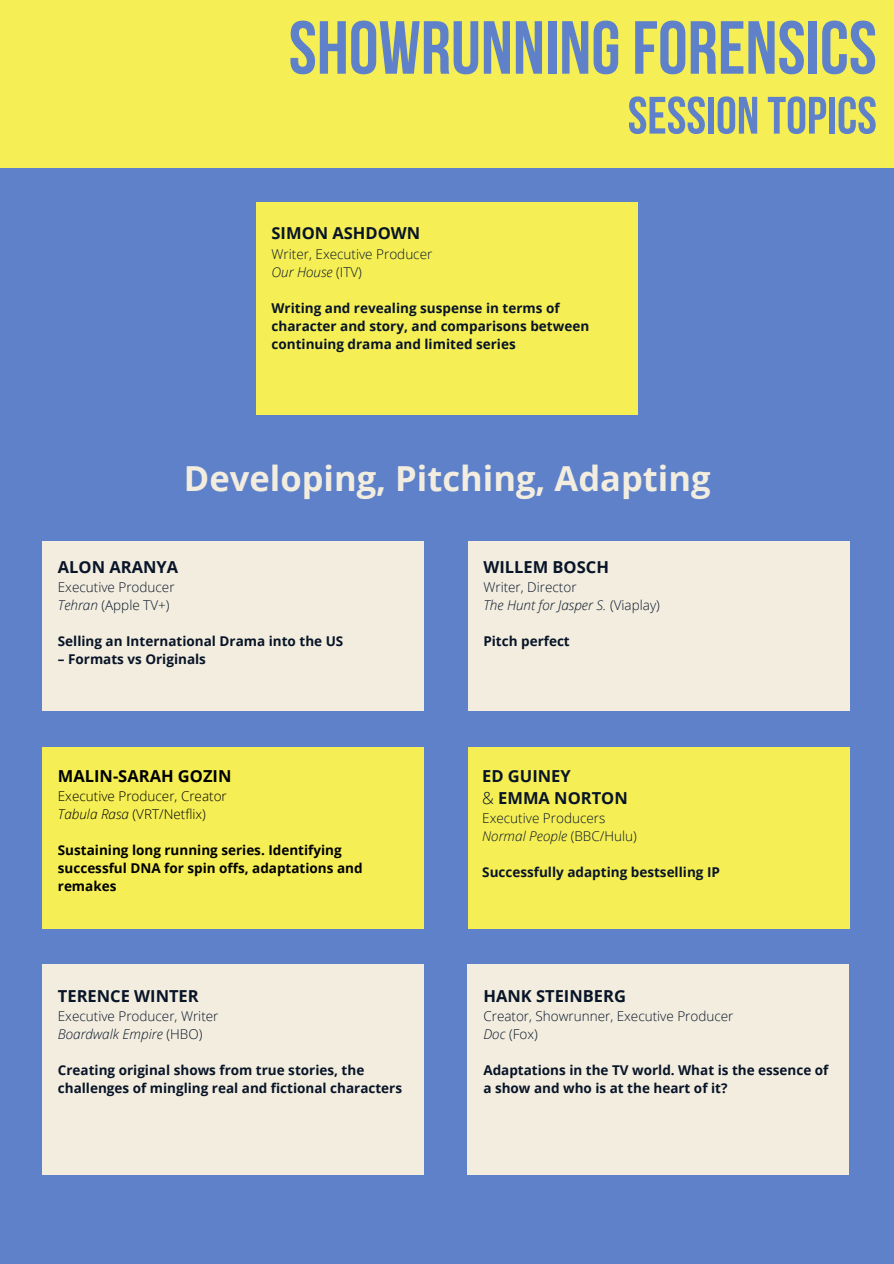
<style>
.page{position:relative;width:894px;height:1264px;background:#fff}
.page>*{position:absolute;margin:0;border:0;box-sizing:border-box;transform-origin:0 0}
.t1{font:700 75px "Bebas Neue";color:#5e81ca}
.t2{font:700 52.5px "Bebas Neue";color:#5e81ca}
.t3{font:700 34.5px "Open Sans";color:#f2eddf}
.t4{font:700 16.5px "Open Sans";color:#081427}
.t5{font:700 16.5px "Open Sans";color:#000}
.t6{font:700 13.5px/18px "Open Sans";color:#081427}
.t7{font:300 13.5px "Open Sans";color:#081427}
.t8{font:700 13.5px/18px "Open Sans";color:#000}
.t9{font:italic 300 13.5px "Open Sans";color:#081427}
.t10{font:300 13.5px "Open Sans";color:#000}
.s1{font-style:normal}
.s2{font-style:italic}
.s3{font-weight:300}
</style>
<div class="page">
<div style="left:0;top:0;width:893px;height:1263px;background:#5e81ca"></div>
<div style="left:0;top:0;width:893px;height:167px;background:#f5ef55"></div>
<div style="left:256px;top:202px;width:382px;height:213px;background:#f5ef55"></div>
<div style="left:42px;top:541px;width:382px;height:170px;background:#f2eddf"></div>
<div style="left:468px;top:541px;width:381px;height:170px;background:#f2eddf"></div>
<div style="left:42px;top:747px;width:382px;height:181px;background:#f5ef55"></div>
<div style="left:42px;top:964px;width:382px;height:210px;background:#f2eddf"></div>
<div style="left:466px;top:964px;width:382px;height:210px;background:#f2eddf"></div>
<div style="left:468px;top:747px;width:381px;height:181px;background:#f5ef55"></div>
<p class="t1" style="left:288px;top:17px;width:589px">SHOWRUNNINGFORENSICS</p>
<h1 class="t2" style="left:627px;top:94px;width:250px">SESSION TOPICS</h1>
<h2 class="t4" style="left:271px;top:222px;width:150px">SIMON ASHDOWN</h2>
<p class="t7" style="left:271px;top:244px;width:162px">Writer, Executive Producer</p>
<p class="t9" style="left:271px;top:262px;width:92px">Our House <span class="s1">(ITV)</span></p>
<p class="t6" style="left:271px;top:298px;width:319px">Writing and revealing suspense in terms of character and story, and comparisons between continuing drama and limited series</p>
<p class="t3" style="left:184px;top:454px;width:528px">Developing, Pitching, Adapting</p>
<p class="t4" style="left:58px;top:555px;width:122px">ALON ARANYA</p>
<p class="t7" style="left:58px;top:578px;width:118px">Executive Producer</p>
<h4 class="t7" style="left:58px;top:596px;width:113px"><span class="s2">Tehran</span> (Apple TV+)</h4>
<p class="t6" style="left:58px;top:632px;width:287px">Selling an International Drama into the US</p>
<p class="t6" style="left:58px;top:650px;width:150px">– Formats vs Originals</p>
<p class="t5" style="left:58px;top:764px;width:175px">MALIN-SARAH GOZIN</p>
<p class="t10" style="left:58px;top:786px;width:170px">Executive Producer, Creator</p>
<p class="t10" style="left:58px;top:804px;width:149px"><span class="s2">Tabula Rasa</span> (VRT/Netflix)</p>
<p class="t8" style="left:58px;top:840px;width:306px">Sustaining long running series. Identifying successful DNA for spin offs, adaptations and remakes</p>
<p class="t4" style="left:58px;top:984px;width:142px">TERENCE WINTER</p>
<h4 class="t7" style="left:58px;top:1006px;width:162px">Executive Producer, Writer</h4>
<p class="t9" style="left:58px;top:1024px;width:146px">Boardwalk Empire <span class="s1">(HBO)</span></p>
<p class="t6" style="left:58px;top:1060px;width:345px">Creating original shows from true stories, the challenges of mingling real and fictional characters</p>
<p class="t4" style="left:483px;top:555px;width:127px">WILLEM BOSCH</p>
<p class="t7" style="left:483px;top:578px;width:95px">Writer, Director</p>
<p class="t9" style="left:483px;top:596px;width:178px">The Hunt for Jasper S. <span class="s1">(Viaplay)</span></p>
<h4 class="t6" style="left:483px;top:632px;width:88px">Pitch perfect</h4>
<h4 class="t4" style="left:482px;top:764px;width:90px">ED GUINEY</h4>
<p class="t4" style="left:482px;top:786px;width:147px"><span class="s3">&amp;</span> EMMA NORTON</p>
<p class="t7" style="left:482px;top:809px;width:125px">Executive Producers</p>
<p class="t9" style="left:482px;top:827px;width:156px">Normal People <span class="s1">(BBC/Hulu)</span></p>
<p class="t6" style="left:482px;top:863px;width:239px">Successfully adapting bestselling IP</p>
<h4 class="t4" style="left:483px;top:984px;width:144px">HANK STEINBERG</h4>
<h3 class="t7" style="left:483px;top:1006px;width:251px">Creator, Showrunner, Executive Producer</h3>
<p class="t7" style="left:483px;top:1024px;width:56px"><span class="s2">Doc</span> (Fox)</p>
<p class="t6" style="left:483px;top:1060px;width:346px">Adaptations in the TV world. What is the essence of a show and who is at the heart of it?</p>
</div>
